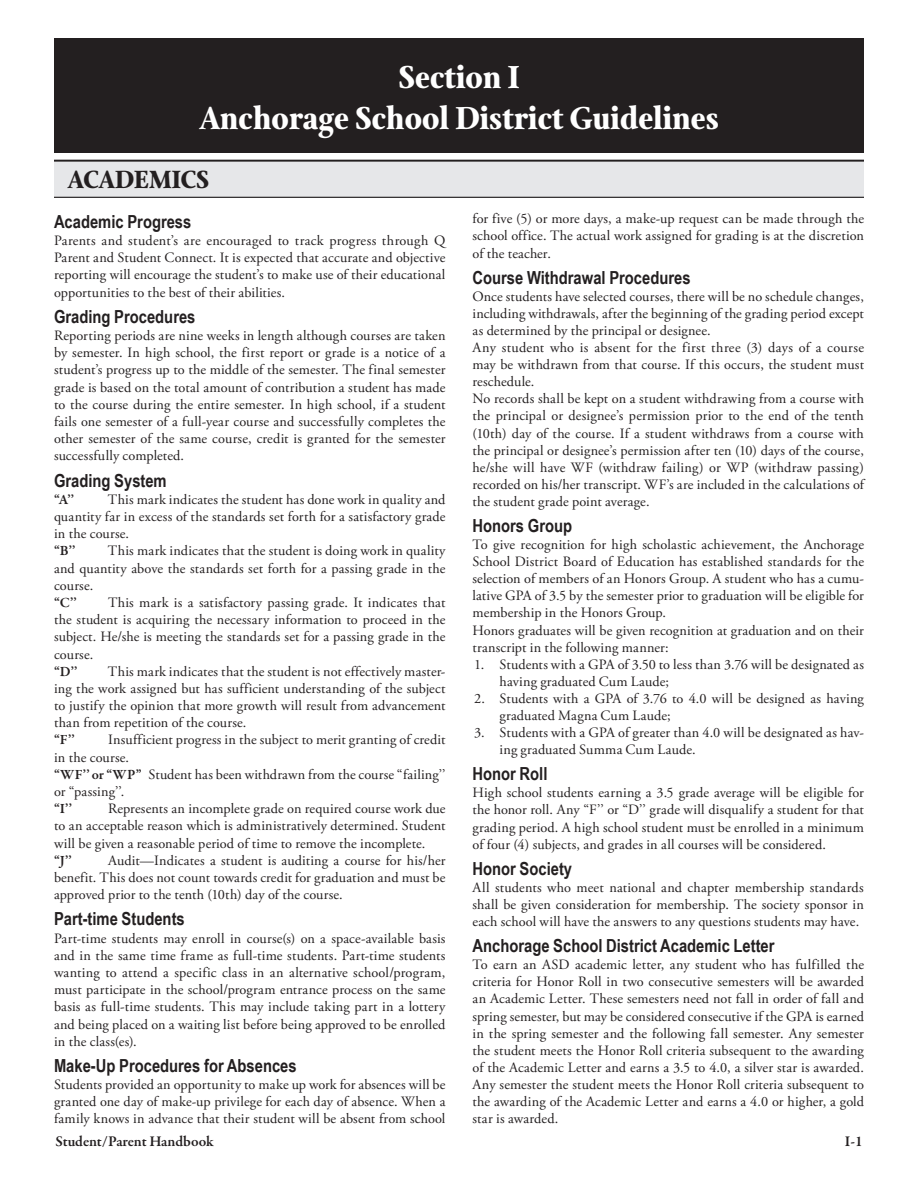
<style>
.page{position:relative;width:918px;height:1188px;background:#fff}
.page>*{position:absolute;margin:0;border:0;box-sizing:border-box;transform-origin:0 0}
.Section_head{font:700 34.5px "Stone Print";color:#fff}
.Heads{font:700 27px "Stone Print";color:#231f20}
._2__Subhead{font:700 18px "Arial Narrow";color:#231f20}
.t1{font:600 15px "Garamond Premr Pro";letter-spacing:-.005em;color:#231f20}
._1__Body{font:14.25px/17.2px "Adobe Garamond Pro";letter-spacing:.01em;color:#231f20;text-align:justify}
._1__Numbered_list{font:14.25px/17.1px "Adobe Garamond Pro";letter-spacing:.01em;color:#231f20}
._1__Restart_Numbered{font:14.25px/17.1px "Adobe Garamond Pro";letter-spacing:.01em;color:#231f20}
._1__Body-2{font:600 14.25px "Garamond Premr Pro";color:#231f20}
.s1{font-family:"Garamond Premr Pro";font-weight:600}
</style>
<div class="page">
<div style="left:54px;top:38px;width:810px;height:115px;background:#231f20"></div>
<div style="left:54px;top:160px;width:810px;height:37px;background:#e6e7e9"></div>
<hr style="left:54px;top:160px;width:810px;height:2px;background:#231f20">
<hr style="left:54px;top:197px;width:810px;height:1px;background:#231f20">
<h1 class="Section_head" style="left:399px;top:56px;width:122px">Section I</h1>
<h1 class="Section_head" style="left:199px;top:98px;width:521px">Anchorage School District Guidelines</h1>
<h1 class="Heads" style="left:68px;top:164px;width:143px">ACADEMICS</h1>
<h2 class="_2__Subhead" style="left:54px;top:211px;width:139px">Academic Progress</h2>
<p class="_1__Body" style="left:54px;top:232px;width:393px">Parents and student’s are encouraged to track progress through Q Parent and Student Connect. It is expected that accurate and objective reporting will encourage the student’s to make use of their educational opportunities to the best of their abilities.</p>
<h2 class="_2__Subhead" style="left:54px;top:306px;width:143px">Grading Procedures</h2>
<p class="_1__Body" style="left:54px;top:327px;width:393px">Reporting periods are nine weeks in length although courses are taken by semester. In high school, the first report or grade is a notice of a student’s progress up to the middle of the semester. The final semester grade is based on the total amount of contribution a student has made to the course during the entire semester. In high school, if a student fails one semester of a full-year course and successfully completes the other semester of the same course, credit is granted for the semester successfully completed.</p>
<h2 class="_2__Subhead" style="left:54px;top:470px;width:114px">Grading System</h2>
<p class="_1__Body-2" style="left:54px;top:491px;width:22px">“A’’</p>
<p class="_1__Body" style="left:472px;top:211px;width:393px">for five (5) or more days, a make-up request can be made through the school office. The actual work assigned for grading is at the discretion of the teacher.</p>
<h2 class="_2__Subhead" style="left:472px;top:267px;width:220px">Course Withdrawal Procedures</h2>
<p class="_1__Body" style="left:472px;top:288px;width:393px">Once students have selected courses, there will be no schedule changes, including withdrawals, after the beginning of the grading period except as determined by the principal or designee.</p>
<p class="_1__Body" style="left:472px;top:339px;width:393px">Any student who is absent for the first three (3) days of a course may be withdrawn from that course. If this occurs, the student must reschedule.</p>
<p class="_1__Body" style="left:472px;top:391px;width:393px">No records shall be kept on a student withdrawing from a course with the principal or designee’s permission prior to the end of the tenth (10th) day of the course. If a student withdraws from a course with the principal or designee’s permission after ten (10) days of the course, he/she will have WF (withdraw failing) or WP (withdraw passing) recorded on his/her transcript. WF’s are included in the calculations of the student grade point average.</p>
<h2 class="_2__Subhead" style="left:472px;top:515px;width:101px">Honors Group</h2>
<p class="_1__Body" style="left:472px;top:537px;width:393px">To give recognition for high scholastic achievement, the Anchorage School District Board of Education has established standards for the selection of members of an Honors Group. A student who has a cumu&shy;lative GPA of 3.5 by the semester prior to graduation will be eligible for membership in the Honors Group.</p>
<p class="_1__Body" style="left:472px;top:622px;width:393px">Honors graduates will be given recognition at graduation and on their transcript in the following manner:</p>
<p class="_1__Restart_Numbered" style="left:500px;top:656px;width:366px;text-indent:-25px">1. Students with a GPA of 3.50 to less than 3.76 will be designated as having graduated Cum Laude;</p>
<p class="_1__Numbered_list" style="left:500px;top:690px;width:366px;text-indent:-25px">2. Students with a GPA of 3.76 to 4.0 will be designed as having graduated Magna Cum Laude;</p>
<p class="_1__Numbered_list" style="left:500px;top:725px;width:366px;text-indent:-25px">3. Students with a GPA of greater than 4.0 will be designated as hav&shy;ing graduated Summa Cum Laude.</p>
<h2 class="_2__Subhead" style="left:472px;top:764px;width:77px">Honor Roll</h2>
<p class="_1__Body" style="left:472px;top:785px;width:393px">High school students earning a 3.5 grade average will be eligible for the honor roll. Any “F’’ or “D’’ grade will disqualify a student for that grading period. A high school student must be enrolled in a minimum of four (4) subjects, and grades in all courses will be considered.</p>
<h2 class="_2__Subhead" style="left:472px;top:858px;width:101px">Honor Society</h2>
<p class="_1__Body" style="left:472px;top:879px;width:393px">All students who meet national and chapter membership standards shall be given consideration for membership. The society sponsor in each school will have the answers to any questions students may have.</p>
<h2 class="_2__Subhead" style="left:472px;top:935px;width:304px">Anchorage School District Academic Letter</h2>
<p class="_1__Body" style="left:472px;top:957px;width:393px">To earn an ASD academic letter, any student who has fulfilled the criteria for Honor Roll in two consecutive semesters will be awarded an Academic Letter. These semesters need not fall in order of fall and spring semester, but may be considered consecutive if the GPA is earned in the spring semester and the following fall semester. Any semester the student meets the Honor Roll criteria subsequent to the awarding of the Academic Letter and earns a 3.5 to 4.0, a silver star is awarded.<br>Any semester the student meets the Honor Roll criteria subsequent to the awarding of the Academic Letter and earns a 4.0 or higher, a gold star is awarded.</p>
<p class="_1__Body" style="left:54px;top:491px;width:393px;text-indent:54px">This mark indicates the student has done work in quality and quantity far in excess of the standards set forth for a satisfactory grade in the course.</p>
<p class="_1__Body-2" style="left:54px;top:542px;width:23px">“B’’</p>
<p class="_1__Body" style="left:54px;top:543px;width:393px;text-indent:54px">This mark indicates that the student is doing work in quality and quantity above the standards set forth for a passing grade in the course.</p>
<p class="_1__Body-2" style="left:54px;top:594px;width:24px">“C’’</p>
<p class="_1__Body" style="left:54px;top:594px;width:393px;text-indent:54px">This mark is a satisfactory passing grade. It indicates that the student is acquiring the necessary information to proceed in the subject. He/she is meeting the standards set for a passing grade in the course.</p>
<p class="_1__Body-2" style="left:54px;top:663px;width:25px">“D’’</p>
<p class="_1__Body" style="left:54px;top:663px;width:393px;text-indent:54px">This mark indicates that the student is not effectively master&shy;ing the work assigned but has sufficient understanding of the subject to justify the opinion that more growth will result from advancement than from repetition of the course.</p>
<p class="_1__Body-2" style="left:54px;top:731px;width:22px">“F’’</p>
<p class="_1__Body" style="left:54px;top:732px;width:393px;text-indent:54px">Insufficient progress in the subject to merit granting of credit in the course.</p>
<p class="_1__Body" style="left:54px;top:766px;width:393px"><span class="s1">“WF’’ or “WP”</span> Student has been withdrawn from the course “failing’’ or “passing’’.</p>
<p class="_1__Body-2" style="left:54px;top:800px;width:20px">“I’’</p>
<p class="_1__Body" style="left:54px;top:801px;width:393px;text-indent:54px">Represents an incomplete grade on required course work due to an acceptable reason which is administratively determined. Student will be given a reasonable period of time to remove the incomplete.</p>
<p class="_1__Body-2" style="left:54px;top:852px;width:19px">“J’’</p>
<p class="_1__Body" style="left:54px;top:852px;width:393px;text-indent:54px">Audit—Indicates a student is auditing a course for his/her benefit. This does not count towards credit for graduation and must be approved prior to the tenth (10th) day of the course.</p>
<h2 class="_2__Subhead" style="left:54px;top:909px;width:132px">Part-time Students</h2>
<p class="_1__Body" style="left:54px;top:930px;width:393px">Part-time students may enroll in course(s) on a space-available basis and in the same time frame as full-time students. Part-time students wanting to attend a specific class in an alternative school/program, must participate in the school/program entrance process on the same basis as full-time students. This may include taking part in a lottery and being placed on a waiting list before being approved to be enrolled in the class(es).</p>
<h2 class="_2__Subhead" style="left:54px;top:1055px;width:244px">Make-Up Procedures for Absences</h2>
<p class="_1__Body" style="left:54px;top:1076px;width:393px">Students provided an opportunity to make up work for absences will be granted one day of make-up privilege for each day of absence. When a family knows in advance that their student will be absent from school</p>
<p class="t1" style="left:56px;top:1133px;width:160px">Student/Parent Handbook</p>
<p class="t1" style="left:845px;top:1133px;width:19px">I-1</p>
</div>
